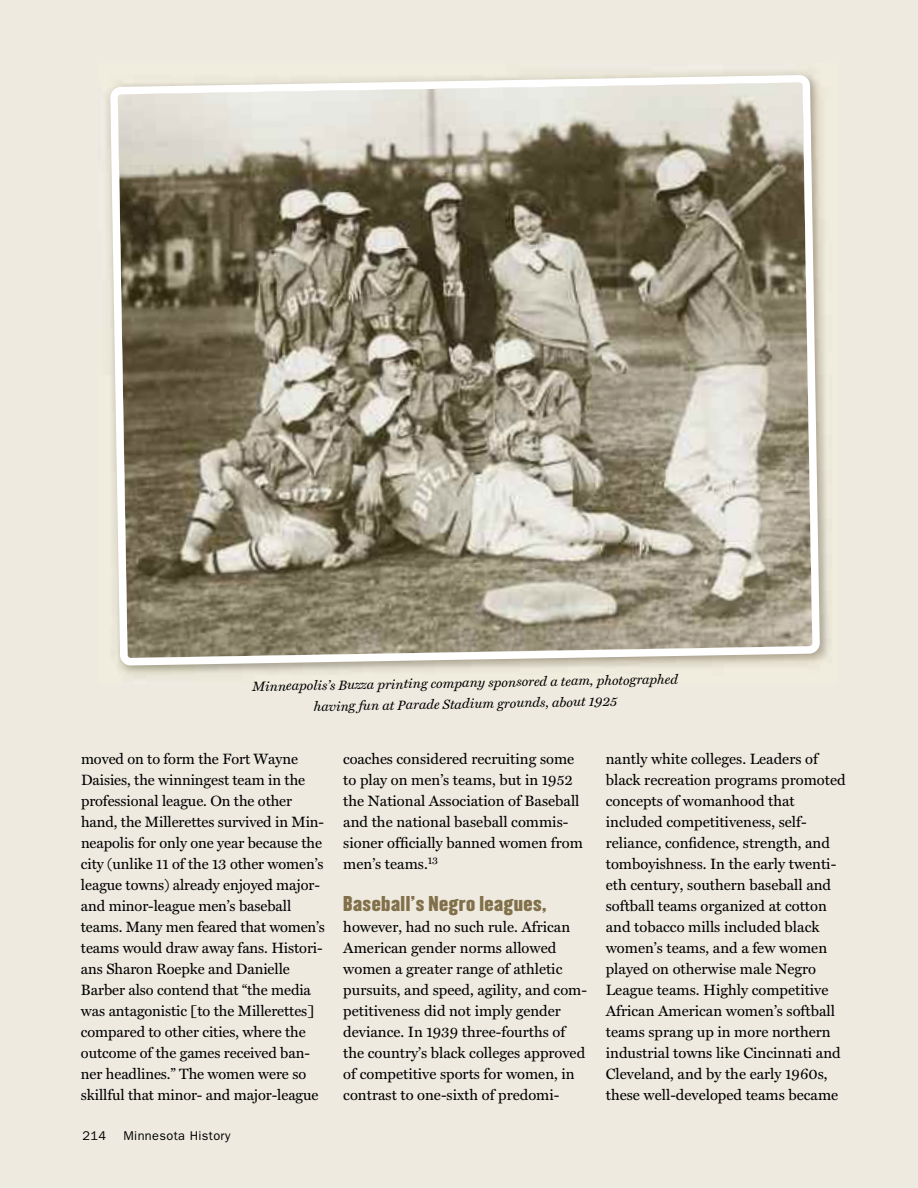
<style>
.page{position:relative;width:918px;height:1188px;background:#eeeae0}
.page>*{position:absolute;margin:0;border:0;box-sizing:border-box;transform-origin:0 0}
.t1{font:18.75px "Champion HTF Welterweight";letter-spacing:.025em;color:#817049}
.t2{font:15px/21px "Miller Text";color:#000}
.t3{font:italic 13.5px/21px "Miller Text";color:#000;text-align:center}
.t4{font:12.75px "Franklin Gothic";letter-spacing:.03em;color:#000}
</style>
<div class="page">
<svg style="left:110px;top:75px;width:710px;height:591px"></svg>
<p class="t3" style="left:252px;top:676px;width:427px;rotate:-1deg">Minneapolis’s Buzza printing company sponsored a team, photographed having fun at Parade Stadium grounds, about 1925</p>
<p class="t2" style="left:81px;top:749px;width:245px">moved on to form the Fort Wayne Daisies, the winningest team in the professional league. On the other hand, the Millerettes survived in Min&shy;neapolis for only one year because the city (unlike 11 of the 13 other women’s league towns) already enjoyed major&shy;and minor-league men’s baseball teams. Many men feared that women’s teams would draw away fans. Histori&shy;ans Sharon Roepke and Danielle Barber also contend that “the media was antagonistic [to the Millerettes] compared to other cities, where the outcome of the games received ban&shy;ner headlines.” The women were so skillful that minor- and major-league</p>
<p class="t2" style="left:606px;top:749px;width:241px">nantly white colleges. Leaders of black recreation programs promoted concepts of womanhood that included competitiveness, self&shy;reliance, confidence, strength, and tomboyishness. In the early twenti&shy;eth century, southern baseball and softball teams organized at cotton and tobacco mills included black women’s teams, and a few women played on otherwise male Negro League teams. Highly competitive African American women’s softball teams sprang up in more northern industrial towns like Cincinnati and Cleveland, and by the early 1960s, these well-developed teams became</p>
<p class="t2" style="left:343px;top:749px;width:241px">coaches considered recruiting some to play on men’s teams, but in 1952 the National Association of Baseball and the national baseball commis&shy;sioner officially banned women from men’s teams.<sup>13</sup></p>
<p class="t1" style="left:343px;top:894px;width:205px">Baseball’s Negro leagues,</p>
<p class="t2" style="left:343px;top:917px;width:245px">however, had no such rule. African American gender norms allowed women a greater range of athletic pursuits, and speed, agility, and com&shy;petitiveness did not imply gender deviance. In 1939 three-fourths of the country’s black colleges approved of competitive sports for women, in contrast to one-sixth of predomi-</p>
<p class="t4" style="left:82px;top:1132px;width:25px">214</p>
<p class="t4" style="left:123px;top:1132px;width:109px">Minnesota History</p>
</div>
